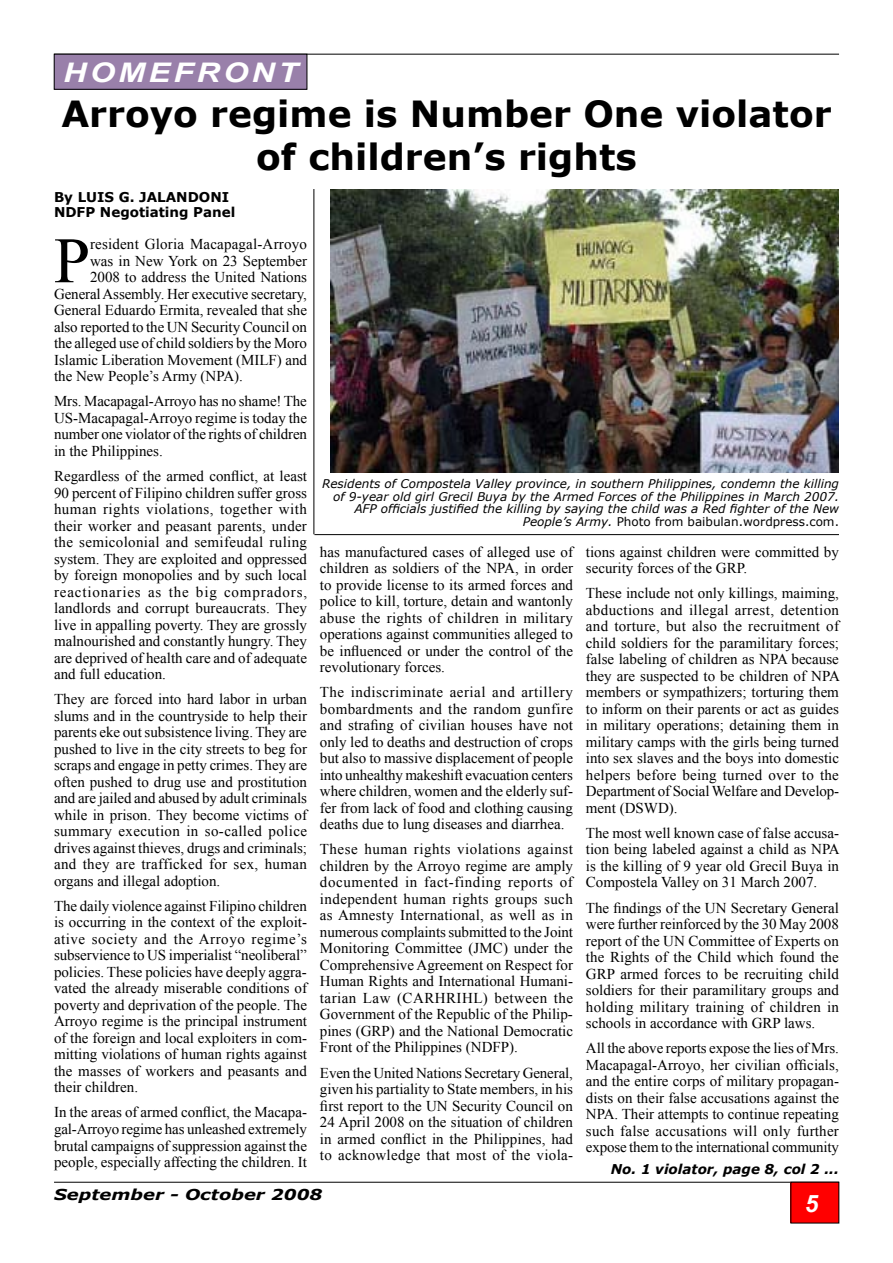
<style>
.page{position:relative;width:893px;height:1263px;background:#fff}
.page>*{position:absolute;margin:0;border:0;box-sizing:border-box;transform-origin:0 0}
.t1{font:64.8px "Times New Roman";color:#000}
.t2{font:700 36px/43.2px "Verdana";color:#000;text-align:center}
.t3{font:italic 700 27px "Arial";letter-spacing:.1em;color:#fff;scale:1.2 1}
.t4{font:italic 700 24px "Arial";color:#fff}
.t5{font:15px/16.5px "Times New Roman";color:#000;text-align:justify}
.t6{font:italic 700 15px "Verdana";color:#000;scale:1.2 1}
.t7{font:700 13.5px/15px "Verdana";color:#000}
.t8{font:italic 700 13.5px "Verdana";color:#000}
.t9{font:italic 12px/12.8px "Verdana";color:#000;text-align:right}
.s1{font-style:normal}
</style>
<div class="page">
<hr style="left:54px;top:54px;width:785px;height:1px;background:#000">
<hr style="left:54px;top:1182px;width:785px;height:1px;background:#000">
<div style="left:791px;top:1182px;width:48px;height:41px;background:#f00"></div>
<div style="left:54px;top:54px;width:253px;height:35px;background:#9980aa"></div>
<div style="left:54px;top:54px;width:253px;height:35px;border:1px solid #000"></div>
<img style="left:331px;top:189px;width:508px;height:283px">
<hr style="left:314px;top:534px;width:525px;height:1px;background:#000">
<hr style="left:313px;top:189px;width:1px;height:345px;background:#000">
<h3 class="t3" style="left:63px;top:55px;width:197px">HOMEFRONT</h3>
<h2 class="t2" style="left:61px;top:92px;width:772px">Arroyo regime is Number One violator of children’s rights</h2>
<p class="t7" style="left:54px;top:189px;width:183px">By LUIS G. JALANDONI<br>NDFP Negotiating Panel</p>
<h1 class="t1" style="left:54px;top:217px;width:38px">P</h1>
<p class="t5" style="left:90px;top:236px;width:218px">resident Gloria Macapagal-Arroyo</p>
<p class="t5" style="left:90px;top:252px;width:218px">was in New York on 23 September</p>
<p class="t5" style="left:90px;top:269px;width:218px">2008 to address the United Nations</p>
<p class="t5" style="left:54px;top:285px;width:254px">General Assembly. Her executive secretary,</p>
<p class="t5" style="left:54px;top:302px;width:254px">General Eduardo Ermita, revealed that she</p>
<p class="t5" style="left:54px;top:318px;width:254px">also reported to the UN Security Council on</p>
<p class="t5" style="left:54px;top:335px;width:254px">the alleged use of child soldiers by the Moro</p>
<p class="t5" style="left:54px;top:351px;width:254px">Islamic Liberation Movement (MILF) and</p>
<p class="t5" style="left:54px;top:368px;width:191px">the New People’s Army (NPA).</p>
<p class="t5" style="left:54px;top:393px;width:255px">Mrs. Macapagal-Arroyo has no shame! The US-Macapagal-Arroyo regime is today the number one violator of the rights of children in the Philippines.</p>
<p class="t5" style="left:54px;top:467px;width:255px">Regardless of the armed conflict, at least 90 percent of Filipino children suffer gross human rights violations, together with their worker and peasant parents, under the semicolonial and semifeudal ruling system. They are exploited and oppressed by foreign monopolies and by such local reactionaries as the big compradors, landlords and corrupt bureaucrats. They live in appalling poverty. They are grossly malnourished and constantly hungry. They are deprived of health care and of adequate and full education.</p>
<p class="t5" style="left:54px;top:691px;width:255px">They are forced into hard labor in urban slums and in the countryside to help their parents eke out subsistence living. They are pushed to live in the city streets to beg for scraps and engage in petty crimes. They are often pushed to drug use and prostitution and are jailed and abused by adult criminals while in prison. They become victims of summary execution in so-called police drives against thieves, drugs and criminals; and they are trafficked for sex, human organs and illegal adoption.</p>
<p class="t5" style="left:54px;top:897px;width:254px">The daily violence against Filipino children is occurring in the context of the exploit&shy;ative society and the Arroyo regime’s subservience to US imperialist “neoliberal” policies. These policies have deeply aggra&shy;vated the already miserable conditions of poverty and deprivation of the people. The Arroyo regime is the principal instrument of the foreign and local exploiters in com&shy;mitting violations of human rights against the masses of workers and peasants and their children.</p>
<p class="t5" style="left:54px;top:1104px;width:254px">In the areas of armed conflict, the Macapa&shy;gal-Arroyo regime has unleashed extremely brutal campaigns of suppression against the people, especially affecting the children. It</p>
<p class="t9" style="left:322px;top:477px;width:518px">Residents of Compostela Valley province, in southern Philippines, condemn the killing of 9-year old girl Grecil Buya by the Armed Forces of the Philippines in March 2007.<br>AFP officials justified the killing by saying the child was a Red fighter of the New People’s Army. <span class="s1">Photo from baibulan.wordpress.com.</span></p>
<p class="t5" style="left:320px;top:543px;width:254px">has manufactured cases of alleged use of children as soldiers of the NPA, in order to provide license to its armed forces and police to kill, torture, detain and wantonly abuse the rights of children in military operations against communities alleged to be influenced or under the control of the revolutionary forces.</p>
<p class="t5" style="left:320px;top:684px;width:255px">The indiscriminate aerial and artillery bombardments and the random gunfire and strafing of civilian houses have not only led to deaths and destruction of crops but also to massive displacement of people into unhealthy makeshift evacuation centers where children, women and the elderly suf&shy;fer from lack of food and clothing causing deaths due to lung diseases and diarrhea.</p>
<p class="t5" style="left:320px;top:841px;width:255px">These human rights violations against children by the Arroyo regime are amply documented in fact-finding reports of independent human rights groups such as Amnesty International, as well as in numerous complaints submitted to the Joint Monitoring Committee (JMC) under the Comprehensive Agreement on Respect for Human Rights and International Humani&shy;tarian Law (CARHRIHL) between the Government of the Republic of the Philip&shy;pines (GRP) and the National Democratic Front of the Philippines (NDFP).</p>
<p class="t5" style="left:320px;top:1064px;width:255px">Even the United Nations Secretary General, given his partiality to State members, in his first report to the UN Security Council on 24 April 2008 on the situation of children in armed conflict in the Philippines, had to acknowledge that most of the viola-</p>
<p class="t5" style="left:586px;top:543px;width:254px">tions against children were committed by security forces of the GRP.</p>
<p class="t5" style="left:586px;top:585px;width:255px">These include not only killings, maiming, abductions and illegal arrest, detention and torture, but also the recruitment of child soldiers for the paramilitary forces; false labeling of children as NPA because they are suspected to be children of NPA members or sympathizers; torturing them to inform on their parents or act as guides in military operations; detaining them in military camps with the girls being turned into sex slaves and the boys into domestic helpers before being turned over to the Department of Social Welfare and Develop&shy;ment (DSWD).</p>
<p class="t5" style="left:586px;top:824px;width:255px">The most well known case of false accusa&shy;tion being labeled against a child as NPA is the killing of 9 year old Grecil Buya in Compostela Valley on 31 March 2007.</p>
<p class="t5" style="left:586px;top:899px;width:255px">The findings of the UN Secretary General were further reinforced by the 30 May 2008 report of the UN Committee of Experts on the Rights of the Child which found the GRP armed forces to be recruiting child soldiers for their paramilitary groups and holding military training of children in schools in accordance with GRP laws.</p>
<p class="t5" style="left:586px;top:1040px;width:255px">All the above reports expose the lies of Mrs.<br>Macapagal-Arroyo, her civilian officials, and the entire corps of military propagan&shy;dists on their false accusations against the NPA. Their attempts to continue repeating such false accusations will only further expose them to the international community</p>
<p class="t8" style="left:611px;top:1160px;width:230px">No. 1 violator, page 8, col 2 ...</p>
<p class="t6" style="left:54px;top:1184px;width:225px">September - October 2008</p>
<h3 class="t4" style="left:805px;top:1187px;width:15px">5</h3>
</div>
